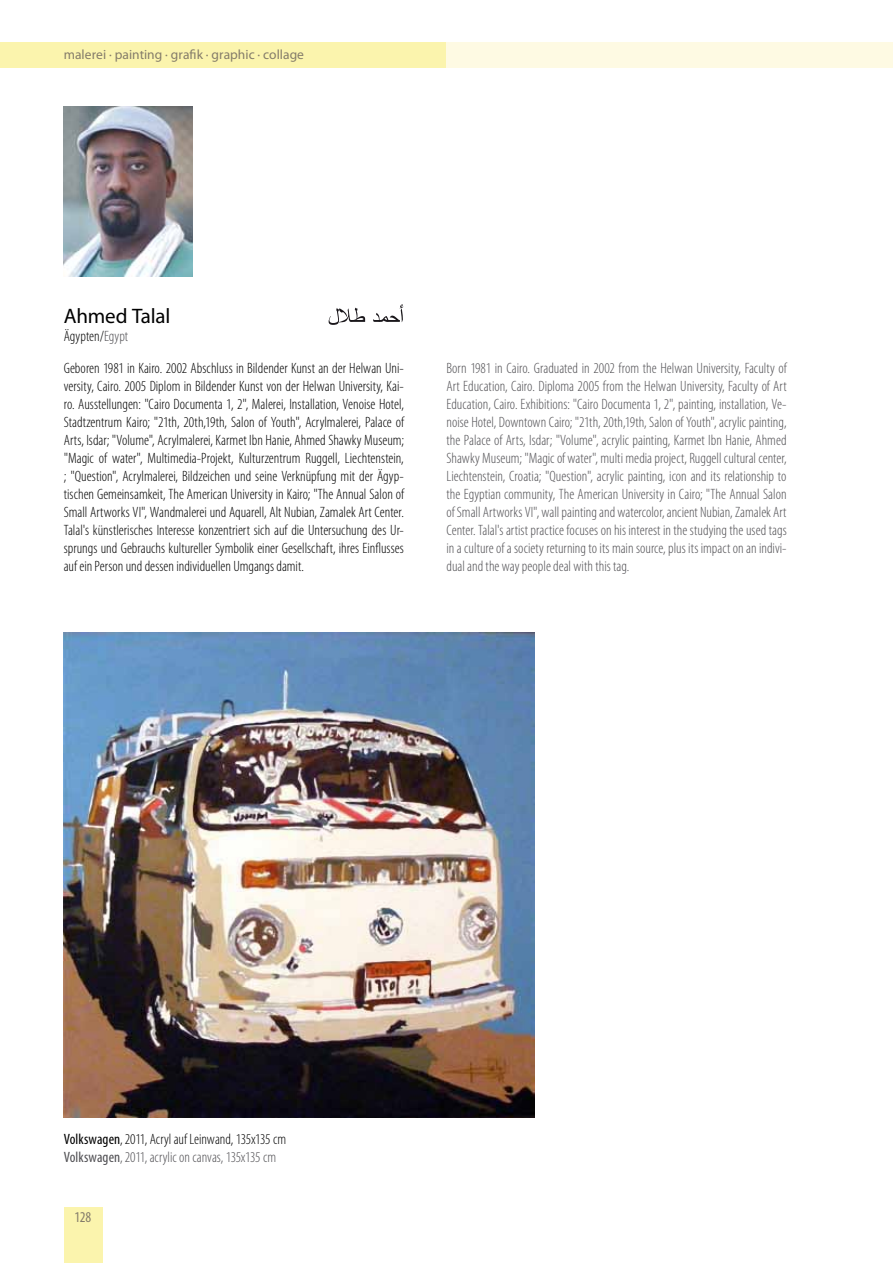
<style>
.page{position:relative;width:893px;height:1263px;background:#fff}
.page>*{position:absolute;margin:0;border:0;box-sizing:border-box;transform-origin:0 0}
.t1{font:21px "Myriad Pro";letter-spacing:-.01em;color:#000}
.t2{font:300 condensed 15px/18px "Myriad Pro";color:#000}
.t3{font:300 condensed 15px/18px "Myriad Pro";letter-spacing:.005em;color:#504f53;text-align:justify}
.t4{font:condensed 15px "Myriad Pro";color:#847c6a}
.t5{font:13.5px "Myriad Pro";letter-spacing:.005em;color:#847c6a}
.s1{color:#504f53}
.s2{font-weight:400}
.s3{font-weight:400;color:#504f53}
</style>
<div class="page">
<div style="left:0;top:43px;width:446px;height:25px;background:#fbf4ad"></div>
<div style="left:64px;top:1208px;width:38px;height:55px;background:#fbf4ad"></div>
<div style="left:446px;top:43px;width:447px;height:25px;background:#fefae3"></div>
<img style="left:64px;top:106px;width:129px;height:170px">
<img style="left:64px;top:633px;width:470px;height:485px">
<svg style="left:329px;top:307px;width:36px;height:18px"></svg>
<svg style="left:373px;top:304px;width:30px;height:18px"></svg>
<p class="t5" style="left:64px;top:46px;width:242px">malerei · painting · grafik · graphic · collage</p>
<h1 class="t1" style="left:64px;top:303px;width:108px">Ahmed Talal</h1>
<p class="t2" style="left:64px;top:327px;width:66px">Ägypten/<span class="s1">Egypt</span></p>
<p class="t2" style="left:64px;top:359px;width:342px;text-align:justify">Geboren 1981 in Kairo. 2002 Abschluss in Bildender Kunst an der Helwan Uni&shy;versity, Cairo. 2005 Diplom in Bildender Kunst von der Helwan University, Kai&shy;ro. Ausstellungen: "Cairo Documenta 1, 2", Malerei, Installation, Venoise Hotel, Stadtzentrum Kairo; "21th, 20th,19th, Salon of Youth", Acrylmalerei, Palace of Arts, Isdar; "Volume", Acrylmalerei, Karmet Ibn Hanie, Ahmed Shawky Museum; "Magic of water", Multimedia-Projekt, Kulturzentrum Ruggell, Liechtenstein, ; "Question", Acrylmalerei, Bildzeichen und seine Verknüpfung mit der Ägyp&shy;tischen Gemeinsamkeit, The American University in Kairo; "The Annual Salon of Small Artworks VI", Wandmalerei und Aquarell, Alt Nubian, Zamalek Art Center.<br>Talal's künstlerisches Interesse konzentriert sich auf die Untersuchung des Ur&shy;sprungs und Gebrauchs kultureller Symbolik einer Gesellschaft, ihres Einflusses auf ein Person und dessen individuellen Umgangs damit.</p>
<p class="t3" style="left:446px;top:359px;width:342px">Born 1981 in Cairo. Graduated in 2002 from the Helwan University, Faculty of Art Education, Cairo. Diploma 2005 from the Helwan University, Faculty of Art Education, Cairo. Exhibitions: "Cairo Documenta 1, 2", painting, installation, Ve&shy;noise Hotel, Downtown Cairo; "21th, 20th,19th, Salon of Youth", acrylic painting, the Palace of Arts, Isdar; "Volume", acrylic painting, Karmet Ibn Hanie, Ahmed Shawky Museum; "Magic of water", multi media project, Ruggell cultural center, Liechtenstein, Croatia; "Question", acrylic painting, icon and its relationship to the Egyptian community, The American University in Cairo; "The Annual Salon of Small Artworks VI", wall painting and watercolor, ancient Nubian, Zamalek Art Center. Talal's artist practice focuses on his interest in the studying the used tags in a culture of a society returning to its main source, plus its impact on an indivi&shy;dual and the way people deal with this tag.</p>
<p class="t2" style="left:64px;top:1130px;width:224px"><span class="s2">Volkswagen</span>, 2011, Acryl auf Leinwand, 135x135 cm<br><span class="s3">Volkswagen</span><span class="s1">, 2011, acrylic on canvas, 135x135 cm</span></p>
<p class="t4" style="left:75px;top:1208px;width:18px">128</p>
</div>
